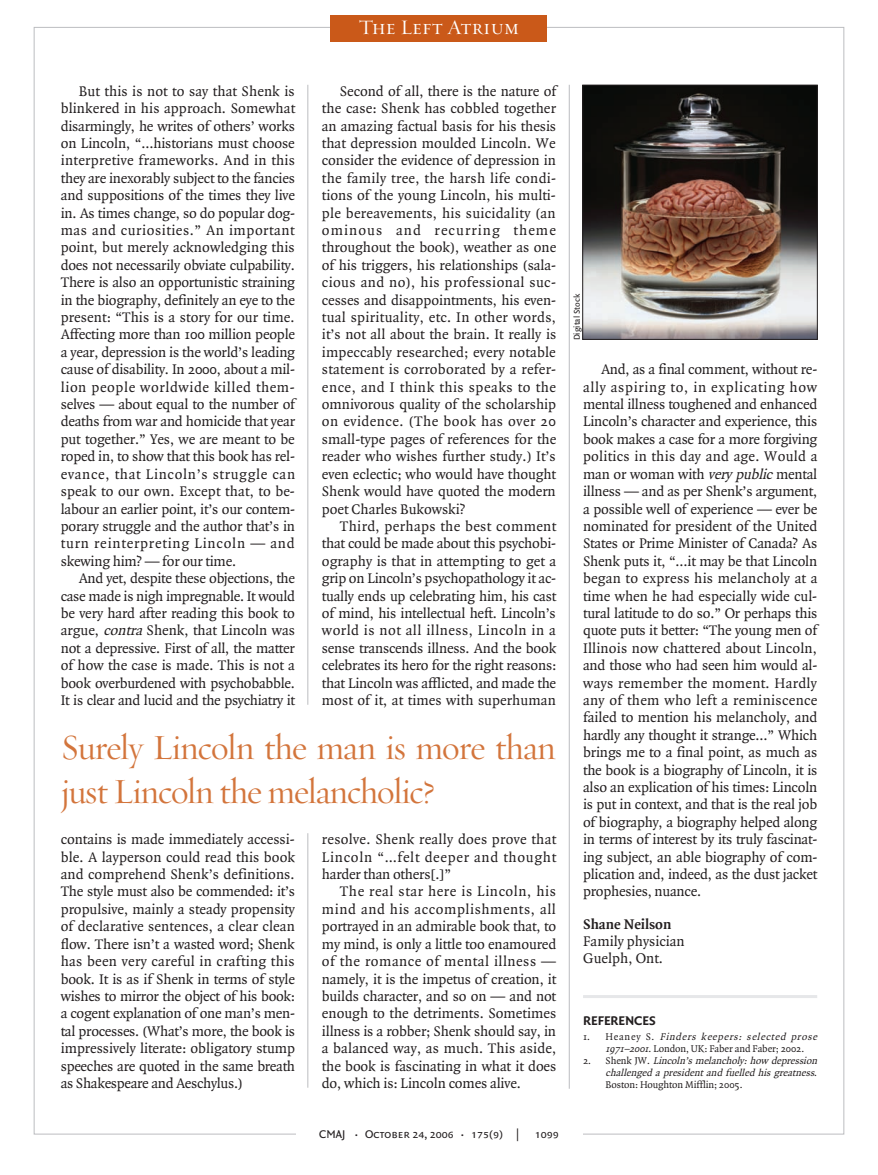
<style>
.page{position:relative;width:878px;height:1175px;background:#fff}
.page>*{position:absolute;margin:0;border:0;box-sizing:border-box;transform-origin:0 0}
.t1{font:36px/43.5px "Requiem Display HTF Roman";letter-spacing:-.025em;color:#d3753c}
.t2{font:21px "Requiem Display HTF Small Caps";letter-spacing:.005em;color:#fff}
.t3{font:15px/17.4px "Quadraat";letter-spacing:-.01em;color:#231f20;text-align:justify}
.t4{font:700 15px "Quadraat";color:#231f20}
.t5{font:700 13.5px "Quadraat Sans";letter-spacing:-.01em;color:#231f20}
.t6{font:12px "Quadraat Sans Caps";color:#231f20}
.t7{font:italic 10.5px "Quadraat";color:#231f20}
.t8{font:10.5px "Quadraat";letter-spacing:-.01em;color:#231f20}
.t9{font:9px "Quadraat Sans";color:#231f20}
.s1{font-style:italic}
.s2{font-size:9px}
.s3{font-style:normal}
</style>
<div class="page">
<hr style="left:583px;top:995px;width:234px;height:3px;background:#e6e7e9">
<hr style="left:569px;top:85px;width:1px;height:1003px;background:#bcbdc0">
<hr style="left:307px;top:85px;width:1px;height:619px;background:#bcbdc0">
<hr style="left:307px;top:833px;width:1px;height:254px;background:#bcbdc0">
<div style="left:331px;top:15px;width:216px;height:26px;background:#ca5919"></div>
<img style="left:584px;top:87px;width:231px;height:251px">
<div style="left:582px;top:85px;width:235px;height:255px;border:1px solid #231f20"></div>
<h2 class="t2" style="left:359px;top:15px;width:162px">The Left Atrium</h2>
<p class="t3" style="left:61px;top:83px;width:236px;text-indent:18px">But this is not to say that Shenk is blinkered in his approach. Somewhat disarmingly, he writes of others’ works on Lincoln, “…historians must choose interpretive frameworks. And in this they are inexorably subject to the fancies and suppositions of the times they live in. As times change, so do popular dog&shy;mas and curiosities.” An important point, but merely acknowledging this does not necessarily obviate culpability.<br>There is also an opportunistic straining in the biography, definitely an eye to the present: “This is a story for our time.<br>Affecting more than 100 million people a year, depression is the world’s leading cause of disability. In 2000, about a mil&shy;lion people worldwide killed them&shy;selves — about equal to the number of deaths from war and homicide that year put together.” Yes, we are meant to be roped in, to show that this book has rel&shy;evance, that Lincoln’s struggle can speak to our own. Except that, to be&shy;labour an earlier point, it’s our contem&shy;porary struggle and the author that’s in turn reinterpreting Lincoln — and skewing him? — for our time.</p>
<p class="t3" style="left:61px;top:570px;width:236px;text-indent:18px">And yet, despite these objections, the case made is nigh impregnable. It would be very hard after reading this book to argue, <span class="s1">contra</span>Shenk, that Lincoln was not a depressive. First of all, the matter of how the case is made. This is not a book overburdened with psychobabble.<br>It is clear and lucid and the psychiatry it</p>
<p class="t3" style="left:322px;top:83px;width:236px;text-indent:18px">Second of all, there is the nature of the case: Shenk has cobbled together an amazing factual basis for his thesis that depression moulded Lincoln. We consider the evidence of depression in the family tree, the harsh life condi&shy;tions of the young Lincoln, his multi&shy;ple bereavements, his suicidality (an ominous and recurring theme throughout the book), weather as one of his triggers, his relationships (sala&shy;cious and no), his professional suc&shy;cesses and disappointments, his even&shy;tual spirituality, etc. In other words, it’s not all about the brain. It really is impeccably researched; every notable statement is corroborated by a refer&shy;ence, and I think this speaks to the omnivorous quality of the scholarship on evidence. (The book has over 20 small-type pages of references for the reader who wishes further study.) It’s even eclectic; who would have thought Shenk would have quoted the modern poet Charles Bukowski?</p>
<p class="t3" style="left:322px;top:518px;width:236px;text-indent:18px">Third, perhaps the best comment that could be made about this psychobi&shy;ography is that in attempting to get a grip on Lincoln’s psychopathology it ac&shy;tually ends up celebrating him, his cast of mind, his intellectual heft. Lincoln’s world is not all illness, Lincoln in a sense transcends illness. And the book celebrates its hero for the right reasons: that Lincoln was afflicted, and made the most of it, at times with superhuman</p>
<h1 class="t1" style="left:61px;top:725px;width:496px">Surely Lincoln the man is more than just Lincoln the melancholic?</h1>
<p class="t3" style="left:61px;top:831px;width:236px">contains is made immediately accessi&shy;ble. A layperson could read this book and comprehend Shenk’s definitions.<br>The style must also be commended: it’s propulsive, mainly a steady propensity of declarative sentences, a clear clean flow. There isn’t a wasted word; Shenk has been very careful in crafting this book. It is as if Shenk in terms of style wishes to mirror the object of his book: a cogent explanation of one man’s men&shy;tal processes. (What’s more, the book is impressively literate: obligatory stump speeches are quoted in the same breath as Shakespeare and Aeschylus.)</p>
<p class="t3" style="left:322px;top:831px;width:236px">resolve. Shenk really does prove that Lincoln “…felt deeper and thought harder than others[.]”</p>
<p class="t3" style="left:322px;top:883px;width:236px;text-indent:18px">The real star here is Lincoln, his mind and his accomplishments, all portrayed in an admirable book that, to my mind, is only a little too enamoured of the romance of mental illness — namely, it is the impetus of creation, it builds character, and so on — and not enough to the detriments. Sometimes illness is a robber; Shenk should say, in a balanced way, as much. This aside, the book is fascinating in what it does do, which is: Lincoln comes alive.</p>
<p class="t6" style="left:319px;top:1127px;width:241px">CMAJ <span class="s2">•</span> October 24, 2006 <span class="s2">•</span> 175(9) | 1099</p>
<p class="t9" style="left:572px;top:340px;width:48px;rotate:-90deg">Digital Stock</p>
<p class="t3" style="left:583px;top:361px;width:236px;text-indent:18px">And, as a final comment, without re&shy;ally aspiring to, in explicating how mental illness toughened and enhanced Lincoln’s character and experience, this book makes a case for a more forgiving politics in this day and age. Would a man or woman with <span class="s1">very public</span>mental illness — and as per Shenk’s argument, a possible well of experience — ever be nominated for president of the United States or Prime Minister of Canada? As Shenk puts it, “…it may be that Lincoln began to express his melancholy at a time when he had especially wide cul&shy;tural latitude to do so.” Or perhaps this quote puts it better: “The young men of Illinois now chattered about Lincoln, and those who had seen him would al&shy;ways remember the moment. Hardly any of them who left a reminiscence failed to mention his melancholy, and hardly any thought it strange…” Which brings me to a final point, as much as the book is a biography of Lincoln, it is also an explication of his times: Lincoln is put in context, and that is the real job of biography, a biography helped along in terms of interest by its truly fascinat&shy;ing subject, an able biography of com&shy;plication and, indeed, as the dust jacket prophesies, nuance.</p>
<p class="t4" style="left:583px;top:917px;width:90px">Shane Neilson</p>
<p class="t3" style="left:583px;top:933px;width:103px;line-height:16.5px">Family physician<br>Guelph, Ont.</p>
<p class="t5" style="left:583px;top:1013px;width:74px">REFERENCES</p>
<p class="t7" style="left:583px;top:1031px;width:238px"><span class="s3">1. H e a n e y S .</span> Finders keepers: selected prose</p>
<p class="t8" style="left:605px;top:1043px;width:200px"><span class="s1">1971–2001</span>. London, UK: Faber and Faber; 2002.</p>
<p class="t7" style="left:583px;top:1055px;width:238px"><span class="s3">2 . S h e n k J W .</span> Lincoln’s melancholy: how depression</p>
<p class="t7" style="left:605px;top:1067px;width:213px">challenged a president and fuelled his greatness<span class="s3">.</span></p>
<p class="t8" style="left:605px;top:1079px;width:138px">Boston: Houghton Mifflin; 2005.</p>
</div>
